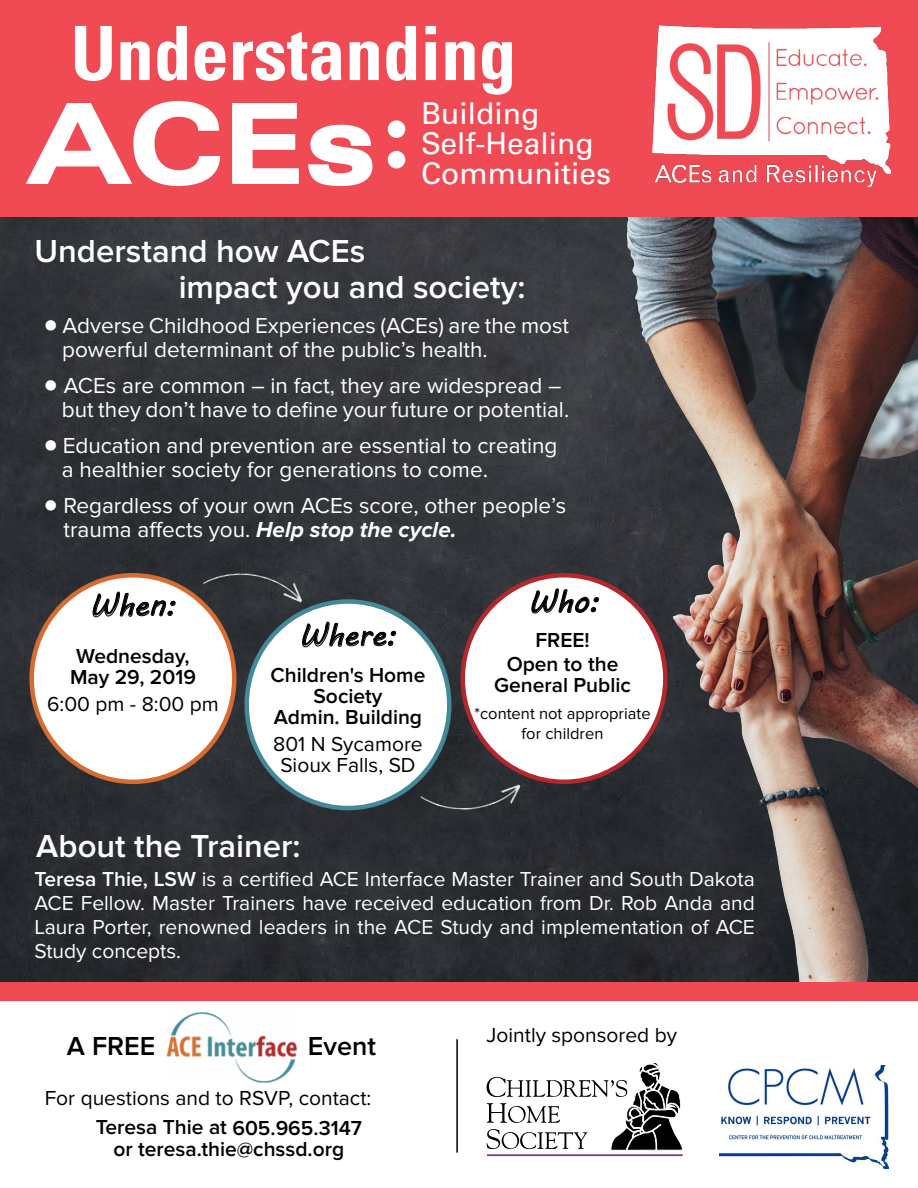
<style>
.page{position:relative;width:918px;height:1188px;background:#fff}
.page>*{position:absolute;margin:0;border:0;box-sizing:border-box;transform-origin:0 0}
.t1{font:700 expanded 108px "Univers LT Std";color:#fff}
.t2{font:700 condensed 75px "Univers LT Std";color:#fff}
.t3{font:600 33px/36px "Proxima Nova";color:#fff}
.t4{font:30px/30px "Univers LT Std";color:#fff}
.t5{font:30px "MV Boli";color:#000}
.t6{font:600 27px "Proxima Nova";color:#000}
.t7{font:22.5px/24px "Proxima Nova";color:#fff}
.t8{font:21px/24px "Proxima Nova";color:#fff;text-align:justify}
.t9{font:600 21px/21px "Proxima Nova";color:#000;text-align:center}
.t10{font:21px/21px "Proxima Nova";color:#000;text-align:center}
.t11{font:16.5px/19.8px "Proxima Nova";color:#000;text-align:center}
.s1{font-size:24px}
.s2{font-weight:700;font-style:italic}
.s3{font-weight:600}
</style>
<div class="page">
<img style="left:0;top:216px;width:613px;height:767px">
<img style="left:613px;top:216px;width:305px;height:767px">
<div style="left:0;top:983px;width:918px;height:205px;background:#f04b54"></div>
<div style="left:32px;top:575px;width:202px;height:207px;background:#fff;border-radius:50%"></div>
<div style="left:0;top:1001px;width:918px;height:187px;background:#fff"></div>
<div style="left:0;top:0;width:918px;height:216px;background:#f04b54"></div>
<img style="left:652px;top:26px;width:238px;height:160px">
<svg style="left:25px;top:101px;width:196px;height:85px"></svg>
<svg style="left:232px;top:103px;width:67px;height:81px"></svg>
<svg style="left:308px;top:124px;width:65px;height:62px"></svg>
<svg style="left:387px;top:120px;width:19px;height:49px"></svg>
<img style="left:200px;top:557px;width:115px;height:66px">
<img style="left:420px;top:764px;width:111px;height:58px">
<div style="left:247px;top:602px;width:202px;height:206px;background:#fff;border-radius:50%"></div>
<div style="left:463px;top:575px;width:202px;height:207px;background:#fff;border-radius:50%"></div>
<svg style="left:92px;top:592px;width:84px;height:26px"></svg>
<svg style="left:302px;top:622px;width:94px;height:26px"></svg>
<svg style="left:531px;top:588px;width:68px;height:26px"></svg>
<img style="left:166px;top:1012px;width:131px;height:71px">
<hr style="left:456px;top:1039px;width:2px;height:114px;background:#000">
<img style="left:720px;top:1065px;width:168px;height:104px">
<hr style="left:487px;top:1154px;width:196px;height:2px;background:#753c97">
<svg style="left:487px;top:1062px;width:196px;height:89px"></svg>
<h2 class="t2" style="left:70px;top:7px;width:447px">Understanding</h2>
<h1 class="t1" style="left:27px;top:83px;width:382px">ACEs<sup>:</sup></h1>
<h3 class="t4" style="left:421px;top:98px;width:191px">Building<br>Self-Healing<br>Communities</h3>
<h3 class="t3" style="left:179px;top:234px;width:348px;text-indent:-144px">Understand how ACEs<br>impact you and society:</h3>
<p class="t7" style="left:62px;top:314px;width:508px;text-indent:-18px">● Adverse Childhood Experiences (ACEs) are the most powerful determinant of the public’s health.</p>
<p class="t7" style="left:62px;top:374px;width:509px;text-indent:-18px">● ACEs are common – in fact, they are widespread – but they don’t have to define your future or potential.</p>
<p class="t7" style="left:62px;top:434px;width:497px;text-indent:-17px">● Education and prevention are essential to creating a healthier society for generations to come<span class="s1">.</span></p>
<p class="t7" style="left:63px;top:494px;width:504px;text-indent:-19px">● Regardless of your own ACEs score, other people’s trauma affects you. <span class="s2">Help stop the cycle.</span></p>
<h3 class="t5" style="left:90px;top:585px;width:88px">When:</h3>
<p class="t9" style="left:70px;top:646px;width:127px;text-align:left">Wednesday,<br>May 29, 2019</p>
<p class="t10" style="left:47px;top:694px;width:173px">6:00 pm - 8:00 pm</p>
<h3 class="t5" style="left:299px;top:615px;width:99px">Where:</h3>
<p class="t9" style="left:271px;top:665px;width:156px">Children's Home<br>Society<br>Admin. Building</p>
<p class="t10" style="left:273px;top:733px;width:151px">801 N Sycamore<br>Sioux Falls, SD</p>
<h3 class="t3" style="left:36px;top:829px;width:266px">About the Trainer:</h3>
<h3 class="t5" style="left:529px;top:581px;width:73px">Who:</h3>
<p class="t9" style="left:507px;top:628px;width:113px;line-height:24px">FREE!<br>Open to the</p>
<p class="t9" style="left:494px;top:675px;width:138px">General Public</p>
<p class="t11" style="left:474px;top:704px;width:178px">*content not appropriate for children</p>
<p class="t8" style="left:34px;top:867px;width:722px"><span class="s3">Teresa Thie, LSW</span> is a certified ACE Interface Master Trainer and South Dakota ACE Fellow. Master Trainers have received education from Dr. Rob Anda and Laura Porter, renowned leaders in the ACE Study and implementation of ACE Study concepts.</p>
<p class="t6" style="left:67px;top:1031px;width:90px">A FREE</p>
<p class="t6" style="left:308px;top:1031px;width:70px">Event</p>
<p class="t10" style="left:45px;top:1088px;width:328px">For questions and to RSVP, contact:</p>
<p class="t9" style="left:96px;top:1117px;width:268px;line-height:21.8px">Teresa Thie at 605.965.3147 or teresa.thie@chssd.org</p>
<p class="t10" style="left:487px;top:1024px;width:192px">Jointly sponsored by</p>
</div>
